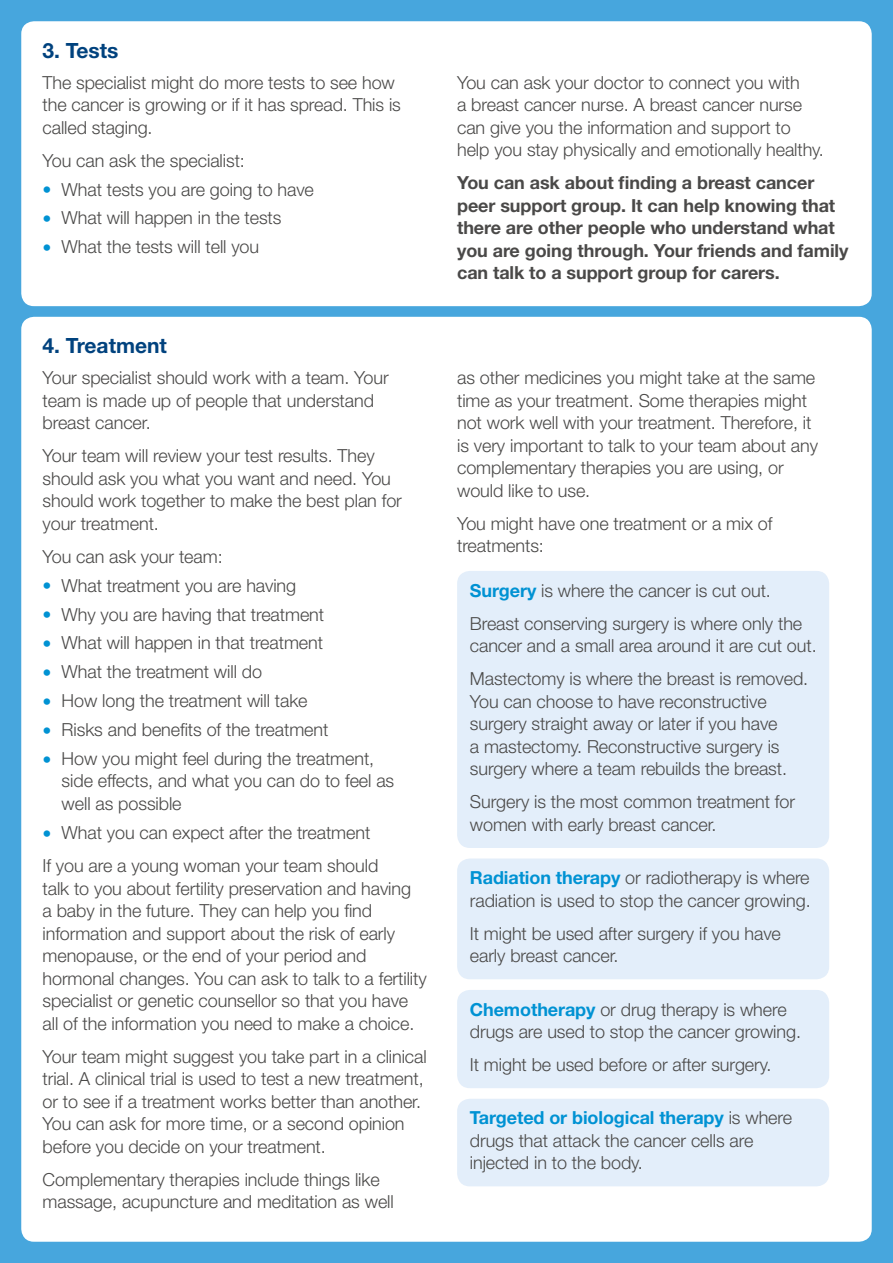
<style>
.page{position:relative;width:893px;height:1263px;background:#47a6dd}
.page>*{position:absolute;margin:0;border:0;box-sizing:border-box;transform-origin:0 0}
.t1{font:700 21px "Helvetica Neue LT Std";color:#00427e}
.t2{font:300 18px/22.5px "Helvetica Neue LT Std";letter-spacing:-.005em;color:#4a4948}
.t3{font:700 18px/22.5px "Helvetica Neue LT Std";letter-spacing:-.005em;color:#4a4948}
.s1{color:#0092d3}
.s2{font-weight:700;color:#0092d3}
</style>
<div class="page">
<div style="left:21px;top:21px;width:851px;height:285px;background:#fff;border-radius:13px"></div>
<div style="left:21px;top:317px;width:851px;height:925px;background:#fff;border-radius:13px"></div>
<div style="left:457px;top:571px;width:372px;height:277px;background:#e3eefa;border-radius:13px"></div>
<div style="left:457px;top:858px;width:372px;height:121px;background:#e3eefa;border-radius:13px"></div>
<div style="left:457px;top:990px;width:372px;height:98px;background:#e3eefa;border-radius:13px"></div>
<div style="left:457px;top:1099px;width:372px;height:87px;background:#e3eefa;border-radius:13px"></div>
<p class="t1" style="left:43px;top:37px;width:77px">3. Tests</p>
<p class="t2" style="left:43px;top:70px;width:360px">The specialist might do more tests to see how the cancer is growing or if it has spread. This is called staging.</p>
<p class="t2" style="left:43px;top:149px;width:204px">You can ask the specialist:</p>
<p class="t2" style="left:43px;top:178px;width:273px"><span class="s1">•</span> What tests you are going to have</p>
<p class="t2" style="left:43px;top:206px;width:240px"><span class="s1">•</span> What will happen in the tests</p>
<p class="t2" style="left:43px;top:235px;width:218px"><span class="s1">•</span> What the tests will tell you</p>
<p class="t1" style="left:43px;top:333px;width:126px">4. Treatment</p>
<p class="t2" style="left:43px;top:366px;width:348px">Your specialist should work with a team. Your team is made up of people that understand breast cancer.</p>
<p class="t2" style="left:43px;top:444px;width:361px">Your team will review your test results. They should ask you what you want and need. You should work together to make the best plan for your treatment.</p>
<p class="t2" style="left:43px;top:545px;width:182px">You can ask your team:</p>
<p class="t2" style="left:43px;top:574px;width:255px"><span class="s1">•</span> What treatment you are having</p>
<p class="t2" style="left:43px;top:603px;width:283px"><span class="s1">•</span> Why you are having that treatment</p>
<p class="t2" style="left:43px;top:631px;width:282px"><span class="s1">•</span> What will happen in that treatment</p>
<p class="t2" style="left:43px;top:660px;width:221px"><span class="s1">•</span> What the treatment will do</p>
<p class="t2" style="left:43px;top:689px;width:267px"><span class="s1">•</span> How long the treatment will take</p>
<p class="t2" style="left:43px;top:718px;width:287px"><span class="s1">•</span> Risks and benefits of the treatment</p>
<p class="t2" style="left:62px;top:747px;width:334px;text-indent:-19px"><span class="s1">•</span> How you might feel during the treatment, side effects, and what you can do to feel as well as possible</p>
<p class="t2" style="left:43px;top:815px;width:337px;line-height:33.2px"><span class="s1">•</span> What you can expect after the treatment<br>If you are a young woman your team should</p>
<p class="t2" style="left:43px;top:876px;width:386px">talk to you about fertility preservation and having<br>a baby in the future. They can help you find information and support about the risk of early menopause, or the end of your period and hormonal changes. You can ask to talk to a fertility specialist or genetic counsellor so that you have all of the information you need to make a choice.</p>
<p class="t2" style="left:43px;top:1045px;width:386px">Your team might suggest you take part in a clinical trial. A clinical trial is used to test a new treatment, or to see if a treatment works better than another.<br>You can ask for more time, or a second opinion before you decide on your treatment.</p>
<p class="t2" style="left:43px;top:1168px;width:353px">Complementary therapies include things like massage, acupuncture and meditation as well</p>
<p class="t2" style="left:457px;top:70px;width:368px">You can ask your doctor to connect you with<br>a breast cancer nurse. A breast cancer nurse can give you the information and support to help you stay physically and emotionally healthy.</p>
<p class="t3" style="left:457px;top:171px;width:393px">You can ask about finding a breast cancer peer support group. It can help knowing that there are other people who understand what you are going through. Your friends and family can talk to a support group for carers.</p>
<p class="t2" style="left:457px;top:366px;width:362px">as other medicines you might take at the same time as your treatment. Some therapies might not work well with your treatment. Therefore, it is very important to talk to your team about any complementary therapies you are using, or would like to use.</p>
<p class="t2" style="left:457px;top:512px;width:317px">You might have one treatment or a mix of treatments:</p>
<p class="t2" style="left:470px;top:573px;width:334px;line-height:33.2px"><span class="s2">Surgery</span> is where the cancer is cut out.<br>Breast conserving surgery is where only the</p>
<p class="t2" style="left:470px;top:629px;width:348px;line-height:33.2px">cancer and a small area around it are cut out.<br>Mastectomy is where the breast is removed.</p>
<p class="t2" style="left:470px;top:690px;width:319px">You can choose to have reconstructive surgery straight away or later if you have a mastectomy. Reconstructive surgery is surgery where a team rebuilds the breast.</p>
<p class="t2" style="left:470px;top:790px;width:327px">Surgery is the most common treatment for women with early breast cancer.</p>
<p class="t2" style="left:470px;top:866px;width:342px"><span class="s2">Radiation therapy</span> or radiotherapy is where radiation is used to stop the cancer growing.</p>
<p class="t2" style="left:470px;top:922px;width:313px">It might be used after surgery if you have early breast cancer.</p>
<p class="t2" style="left:470px;top:997px;width:333px"><span class="s2">Chemotherapy</span> or drug therapy is where drugs are used to stop the cancer growing.</p>
<p class="t2" style="left:470px;top:1053px;width:303px">It might be used before or after surgery.</p>
<p class="t2" style="left:470px;top:1106px;width:324px"><span class="s2">Targeted or biological therapy</span> is where drugs that attack the cancer cells are injected in to the body.</p>
</div>
